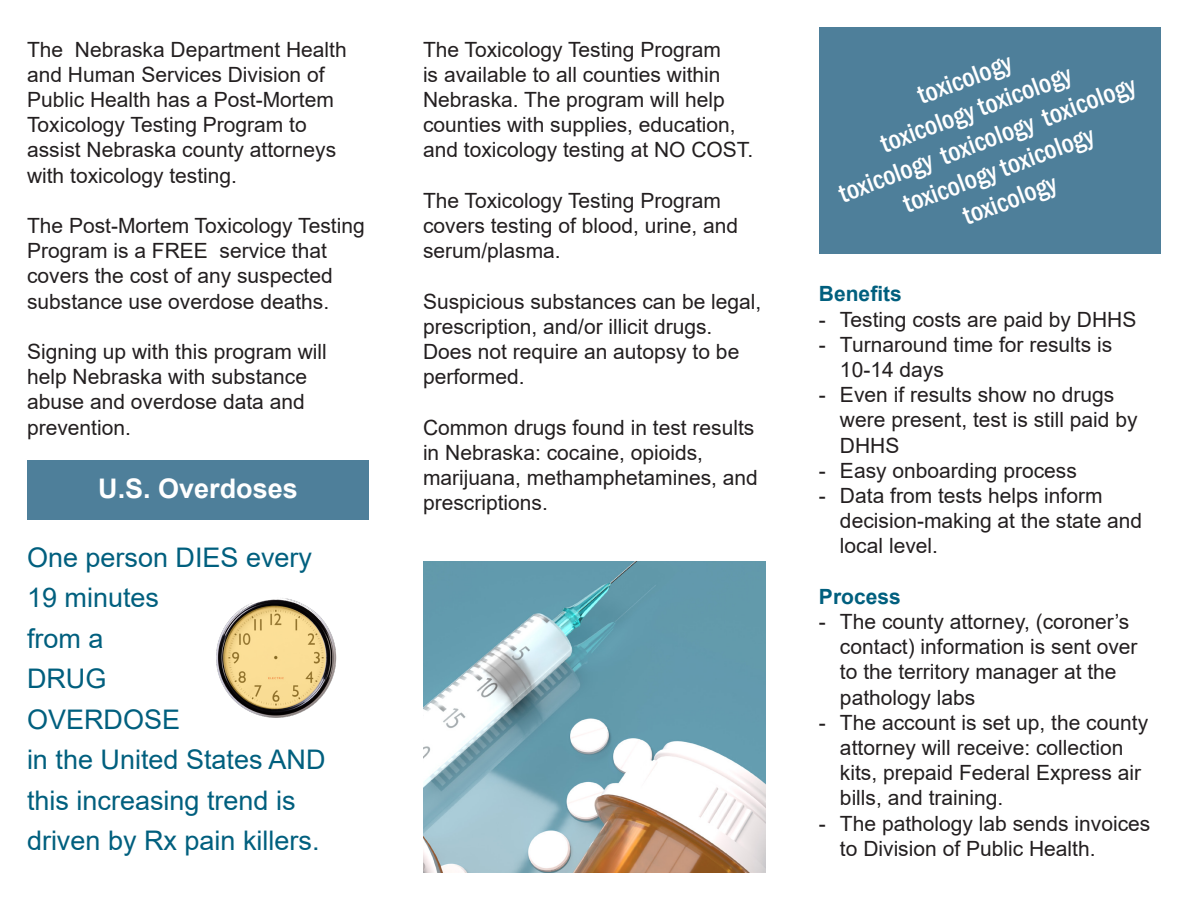
<style>
.page{position:relative;width:1188px;height:918px;background:#fff}
.page>*{position:absolute;margin:0;border:0;box-sizing:border-box;transform-origin:0 0}
.t1{font:27px/40.5px "Arial";color:#005f7e}
.t2{font:700 27px "Arial";color:#fff}
.t3{font:500 condensed 26.85px/32.2px "Franklin Gothic";color:#fff;text-align:center}
.t4{font:21px/25.2px "Arial";color:#231f20}
.t5{font:700 21px "Arial";color:#005f7e}
</style>
<div class="page">
<div style="left:27px;top:461px;width:342px;height:59px;background:#4e7f9a"></div>
<img style="left:216px;top:598px;width:121px;height:120px">
<svg style="left:223px;top:606px;width:103px;height:103px;background:#eed089"></svg>
<img style="left:423px;top:562px;width:342px;height:310px">
<div style="left:819px;top:27px;width:342px;height:227px;background:#4e7f9a"></div>
<p class="t4" style="left:27px;top:37px;width:321px">The Nebraska Department Health and Human Services Division of<br>Public Health has a Post-Mortem<br>Toxicology Testing Program to assist Nebraska county attorneys with toxicology testing.</p>
<p class="t4" style="left:27px;top:213px;width:339px">The Post-Mortem Toxicology Testing<br>Program is a FREE service that covers the cost of any suspected substance use overdose deaths.</p>
<p class="t4" style="left:27px;top:339px;width:301px">Signing up with this program will help Nebraska with substance abuse and overdose data and prevention.</p>
<h2 class="t2" style="left:98px;top:470px;width:201px">U.S. Overdoses</h2>
<p class="t1" style="left:27px;top:537px;width:300px">One person DIES every<br>19 minutes<br>from a<br>DRUG<br>OVERDOSE<br>in the United States AND this increasing trend is driven by Rx pain killers.</p>
<p class="t4" style="left:423px;top:37px;width:332px">The Toxicology Testing Program<br>is available to all counties within Nebraska. The program will help counties with supplies, education, and toxicology testing at NO COST.</p>
<p class="t4" style="left:423px;top:188px;width:317px">The Toxicology Testing Program covers testing of blood, urine, and serum/plasma.</p>
<p class="t4" style="left:423px;top:289px;width:340px">Suspicious substances can be legal, prescription, and/or illicit drugs.<br>Does not require an autopsy to be performed.</p>
<p class="t4" style="left:423px;top:415px;width:336px">Common drugs found in test results in Nebraska: cocaine, opioids, marijuana, methamphetamines, and prescriptions.</p>
<p class="t3" style="left:812px;top:117px;width:317px;rotate:-20deg">toxicology<br>toxicology toxicology<br>toxicology toxicology toxicology toxicology toxicology<br>toxicology</p>
<h2 class="t5" style="left:819px;top:279px;width:84px">Benefits</h2>
<p class="t4" style="left:819px;top:307px;width:319px">- Testing costs are paid by DHHS</p>
<p class="t4" style="left:840px;top:332px;width:274px;text-indent:-21px">- Turnaround time for results is<br>10-14 days</p>
<p class="t4" style="left:840px;top:382px;width:299px;text-indent:-21px">- Even if results show no drugs were present, test is still paid by<br>DHHS</p>
<p class="t4" style="left:819px;top:458px;width:259px">- Easy onboarding process</p>
<p class="t4" style="left:840px;top:483px;width:304px;text-indent:-21px">- Data from tests helps inform decision-making at the state and local level.</p>
<h2 class="t5" style="left:819px;top:582px;width:83px">Process</h2>
<p class="t4" style="left:840px;top:609px;width:299px;text-indent:-21px">- The county attorney, (coroner’s contact) information is sent over to the territory manager at the pathology labs</p>
<p class="t4" style="left:840px;top:710px;width:310px;text-indent:-21px">- The account is set up, the county attorney will receive: collection kits, prepaid Federal Express air bills, and training.</p>
<p class="t4" style="left:840px;top:811px;width:312px;text-indent:-21px">- The pathology lab sends invoices to Division of Public Health.</p>
</div>
